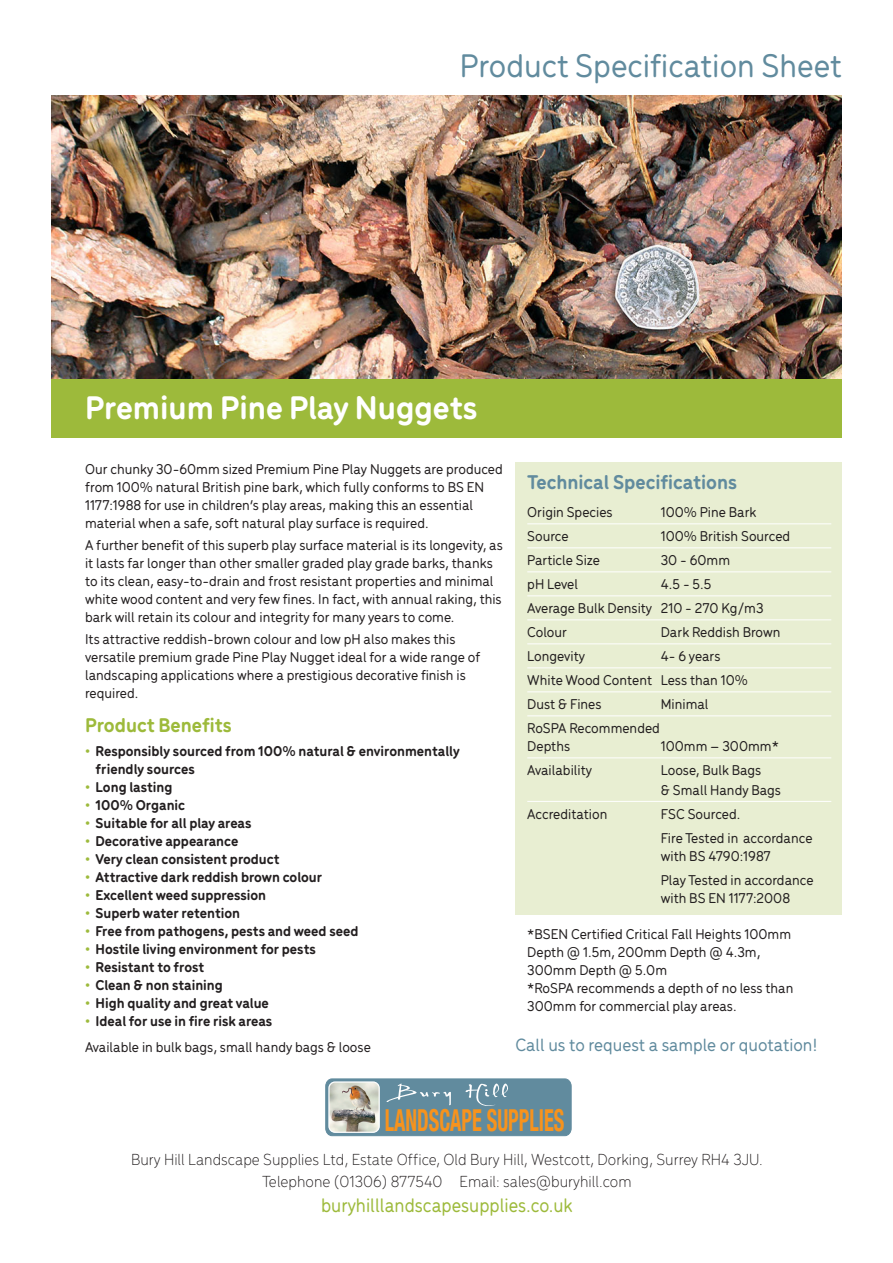
<style>
.page{position:relative;width:893px;height:1263px;background:#fff}
.page>*{position:absolute;margin:0;border:0;box-sizing:border-box;transform-origin:0 0}
.t1{font:500 34.5px "Menco";color:#618b9e}
.t2{font:700 34.5px "Menco";color:#fff}
.t3{font:700 condensed 30.3px "Helvetica Neue";color:#f7931d;scale:.67 1}
.t4{font:700 21px "Menco";color:#618b9e}
.t5{font:700 21px "Menco";color:#9dba3b}
.bold_intro{font:500 20.7px "Menco";color:#9dba3b;scale:.96 1}
.t6{font:500 18.75px "Menco";color:#618b9e}
.bold_intro-2{font:300 16.8px "Menco";color:#231f20}
.t7{font:500 15px/18px "Menco";color:#231f20}
.t8{font:700 15px/18px "Menco";color:#231f20}
.s1{color:#9dba3b}
</style>
<div class="page">
<svg style="left:325px;top:1078px;width:247px;height:58px;background:#6790a2"></svg>
<img style="left:329px;top:1082px;width:50px;height:50px">
<div style="left:328px;top:1081px;width:52px;height:52px;border:1px solid #fff;border-radius:6px"></div>
<img style="left:51px;top:96px;width:791px;height:283px">
<div style="left:515px;top:462px;width:327px;height:452px;background:#e8eed2"></div>
<hr style="left:527px;top:523px;width:304px;height:1px;background:#fff">
<hr style="left:527px;top:547px;width:304px;height:1px;background:#fff">
<hr style="left:527px;top:571px;width:304px;height:1px;background:#fff">
<hr style="left:527px;top:595px;width:304px;height:1px;background:#fff">
<hr style="left:527px;top:619px;width:304px;height:1px;background:#fff">
<hr style="left:527px;top:643px;width:304px;height:1px;background:#fff">
<hr style="left:527px;top:667px;width:304px;height:1px;background:#fff">
<hr style="left:527px;top:691px;width:304px;height:1px;background:#fff">
<hr style="left:527px;top:715px;width:304px;height:1px;background:#fff">
<hr style="left:527px;top:757px;width:304px;height:1px;background:#fff">
<hr style="left:527px;top:801px;width:304px;height:1px;background:#fff">
<div style="left:51px;top:379px;width:791px;height:59px;background:#9dba3b"></div>
<p class="t1" style="left:460px;top:41px;width:384px">Product Specification Sheet</p>
<p class="t2" style="left:85px;top:382px;width:394px">Premium Pine Play Nuggets</p>
<p class="t7" style="left:85px;top:459px;width:419px">Our chunky 30-60mm sized Premium Pine Play Nuggets are produced from 100% natural British pine bark, which fully conforms to BS EN 1177:1988 for use in children’s play areas, making this an essential material when a safe, soft natural play surface is required.</p>
<p class="t7" style="left:85px;top:535px;width:419px">A further benefit of this superb play surface material is its longevity, as it lasts far longer than other smaller graded play grade barks, thanks to its clean, easy-to-drain and frost resistant properties and minimal white wood content and very few fines. In fact, with annual raking, this bark will retain its colour and integrity for many years to come.</p>
<p class="t7" style="left:85px;top:629px;width:397px">Its attractive reddish-brown colour and low pH also makes this versatile premium grade Pine Play Nugget ideal for a wide range of landscaping applications where a prestigious decorative finish is required.</p>
<p class="t5" style="left:85px;top:710px;width:148px">Product Benefits</p>
<p class="t8" style="left:96px;top:741px;width:366px;text-indent:-10px"><span class="s1">•</span> Responsibly sourced from 100% natural &amp; environmentally friendly sources</p>
<p class="t8" style="left:85px;top:777px;width:89px"><span class="s1">•</span> Long lasting</p>
<p class="t8" style="left:85px;top:795px;width:102px"><span class="s1">•</span> 100% Organic</p>
<p class="t8" style="left:85px;top:813px;width:168px"><span class="s1">•</span> Suitable for all play areas</p>
<p class="t8" style="left:85px;top:831px;width:155px"><span class="s1">•</span> Decorative appearance</p>
<p class="t8" style="left:85px;top:849px;width:196px"><span class="s1">•</span> Very clean consistent product</p>
<p class="t8" style="left:85px;top:867px;width:239px"><span class="s1">•</span> Attractive dark reddish brown colour</p>
<p class="t8" style="left:85px;top:885px;width:183px"><span class="s1">•</span> Excellent weed suppression</p>
<p class="t8" style="left:85px;top:903px;width:157px"><span class="s1">•</span> Superb water retention</p>
<p class="t8" style="left:85px;top:921px;width:275px"><span class="s1">•</span> Free from pathogens, pests and weed seed</p>
<p class="t8" style="left:85px;top:939px;width:232px"><span class="s1">•</span> Hostile living environment for pests</p>
<p class="t8" style="left:85px;top:957px;width:121px"><span class="s1">•</span> Resistant to frost</p>
<p class="t8" style="left:85px;top:975px;width:139px"><span class="s1">•</span> Clean &amp; non staining</p>
<p class="t8" style="left:85px;top:993px;width:185px"><span class="s1">•</span> High quality and great value</p>
<p class="t8" style="left:85px;top:1011px;width:189px"><span class="s1">•</span> Ideal for use in fire risk areas</p>
<p class="t7" style="left:85px;top:1037px;width:287px">Available in bulk bags, small handy bags &amp; loose</p>
<p class="t4" style="left:527px;top:466px;width:211px">Technical Specifications</p>
<p class="t7" style="left:527px;top:502px;width:87px">Origin Species</p>
<p class="t7" style="left:661px;top:502px;width:97px">100% Pine Bark</p>
<p class="t7" style="left:527px;top:526px;width:43px">Source</p>
<p class="t7" style="left:661px;top:526px;width:131px">100% British Sourced</p>
<p class="t7" style="left:527px;top:550px;width:74px">Particle Size</p>
<p class="t7" style="left:661px;top:550px;width:71px">30 - 60mm</p>
<p class="t7" style="left:527px;top:574px;width:52px">pH Level</p>
<p class="t7" style="left:661px;top:574px;width:52px">4.5 - 5.5</p>
<p class="t7" style="left:527px;top:598px;width:238px">Average Bulk Density 210 - 270 Kg/m3</p>
<p class="t7" style="left:527px;top:622px;width:41px">Colour</p>
<p class="t7" style="left:661px;top:622px;width:121px">Dark Reddish Brown</p>
<p class="t7" style="left:527px;top:646px;width:59px">Longevity</p>
<p class="t7" style="left:661px;top:646px;width:61px">4- 6 years</p>
<p class="t7" style="left:527px;top:670px;width:222px">White Wood Content Less than 10%</p>
<p class="t7" style="left:527px;top:694px;width:76px">Dust &amp; Fines</p>
<p class="t7" style="left:661px;top:694px;width:49px">Minimal</p>
<p class="t7" style="left:527px;top:718px;width:134px">RoSPA Recommended<br>Depths</p>
<p class="t7" style="left:661px;top:736px;width:120px">100mm – 300mm*</p>
<p class="t7" style="left:527px;top:760px;width:66px">Availability</p>
<p class="t7" style="left:661px;top:759px;width:122px;line-height:19.5px">Loose, Bulk Bags<br>&amp; Small Handy Bags</p>
<p class="t7" style="left:527px;top:804px;width:82px">Accreditation</p>
<p class="t7" style="left:661px;top:804px;width:81px">FSC Sourced.</p>
<p class="t7" style="left:661px;top:828px;width:153px">Fire Tested in accordance with BS 4790:1987</p>
<p class="t7" style="left:661px;top:870px;width:154px">Play Tested in accordance with BS EN 1177:2008</p>
<p class="t7" style="left:527px;top:924px;width:265px">*BSEN Certified Critical Fall Heights 100mm<br>Depth @ 1.5m, 200mm Depth @ 4.3m,<br>300mm Depth @ 5.0m</p>
<p class="t7" style="left:527px;top:978px;width:268px">*RoSPA recommends a depth of no less than<br>300mm for commercial play areas.</p>
<p class="t6" style="left:515px;top:1031px;width:303px">Call us to request a sample or quotation!</p>
<p class="t3" style="left:385px;top:1102px;width:270px">LANDSCAPE SUPPLIES</p>
<p class="bold_intro-2" style="left:131px;top:1148px;width:633px">Bury Hill Landscape Supplies Ltd, Estate Office, Old Bury Hill, Westcott, Dorking, Surrey RH4 3JU.</p>
<p class="bold_intro-2" style="left:262px;top:1170px;width:371px">Telephone (01306) 877540 Email: sales@buryhill.com</p>
<p class="bold_intro" style="left:321px;top:1190px;width:264px">buryhilllandscapesupplies.co.uk</p>
</div>
